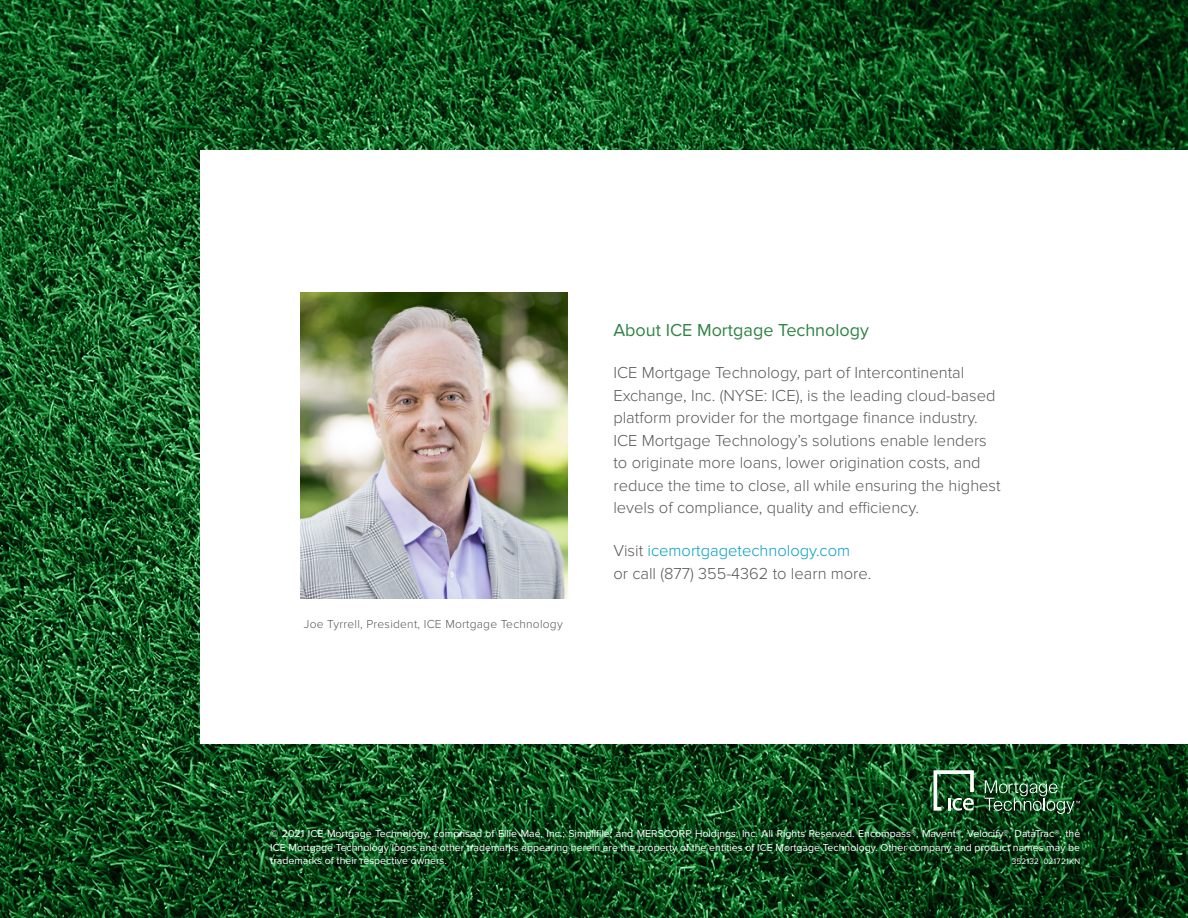
<style>
.page{position:relative;width:1188px;height:918px;background:#fff}
.page>*{position:absolute;margin:0;border:0;box-sizing:border-box;transform-origin:0 0}
.t1{font:18px "Proxima Nova";color:#2f8446}
.t2{font:300 16.5px/22.5px "Proxima Nova";color:#58595b}
.t3{font:300 12px "Proxima Nova";letter-spacing:.02em;color:#58595b}
.t4{font:10.5px/13.5px "Proxima Nova";color:#fff;text-align:justify}
.t5{font:8.25px "Proxima Nova";letter-spacing:.025em;color:#fff}
.s1{color:#059fc7}
</style>
<div class="page">
<img style="left:0;top:0;width:1188px;height:918px">
<div style="left:201px;top:150px;width:987px;height:594px;background:#fff"></div>
<img style="left:300px;top:292px;width:268px;height:306px">
<svg style="left:934px;top:770px;width:40px;height:41px"></svg>
<img style="left:985px;top:780px;width:95px;height:34px">
<p class="t3" style="left:304px;top:617px;width:260px">Joe Tyrrell, President, ICE Mortgage Technology</p>
<p class="t1" style="left:613px;top:319px;width:257px">About ICE Mortgage Technology</p>
<p class="t2" style="left:613px;top:362px;width:389px">ICE Mortgage Technology, part of Intercontinental Exchange, Inc. (NYSE: ICE), is the leading cloud-based platform provider for the mortgage finance industry.<br>ICE Mortgage Technology’s solutions enable lenders to originate more loans, lower origination costs, and reduce the time to close, all while ensuring the highest levels of compliance, quality and efficiency.</p>
<p class="t2" style="left:613px;top:540px;width:259px">Visit <span class="s1">icemortgagetechnology.com<br></span>or call (877) 355-4362 to learn more.</p>
<p class="t4" style="left:270px;top:827px;width:812px">© 2021 ICE Mortgage Technology, comprised of Ellie Mae, Inc.; Simplifile; and MERSCORP Holdings, Inc. All Rights Reserved. Encompass®, Mavent®, Velocify®, DataTrac®, the ICE Mortgage Technology logos and other trademarks appearing herein are the property of the entities of ICE Mortgage Technology. Other company and product names may be trademarks of their respective owners.</p>
<p class="t5" style="left:1012px;top:857px;width:70px">352132 021721KN</p>
</div>
